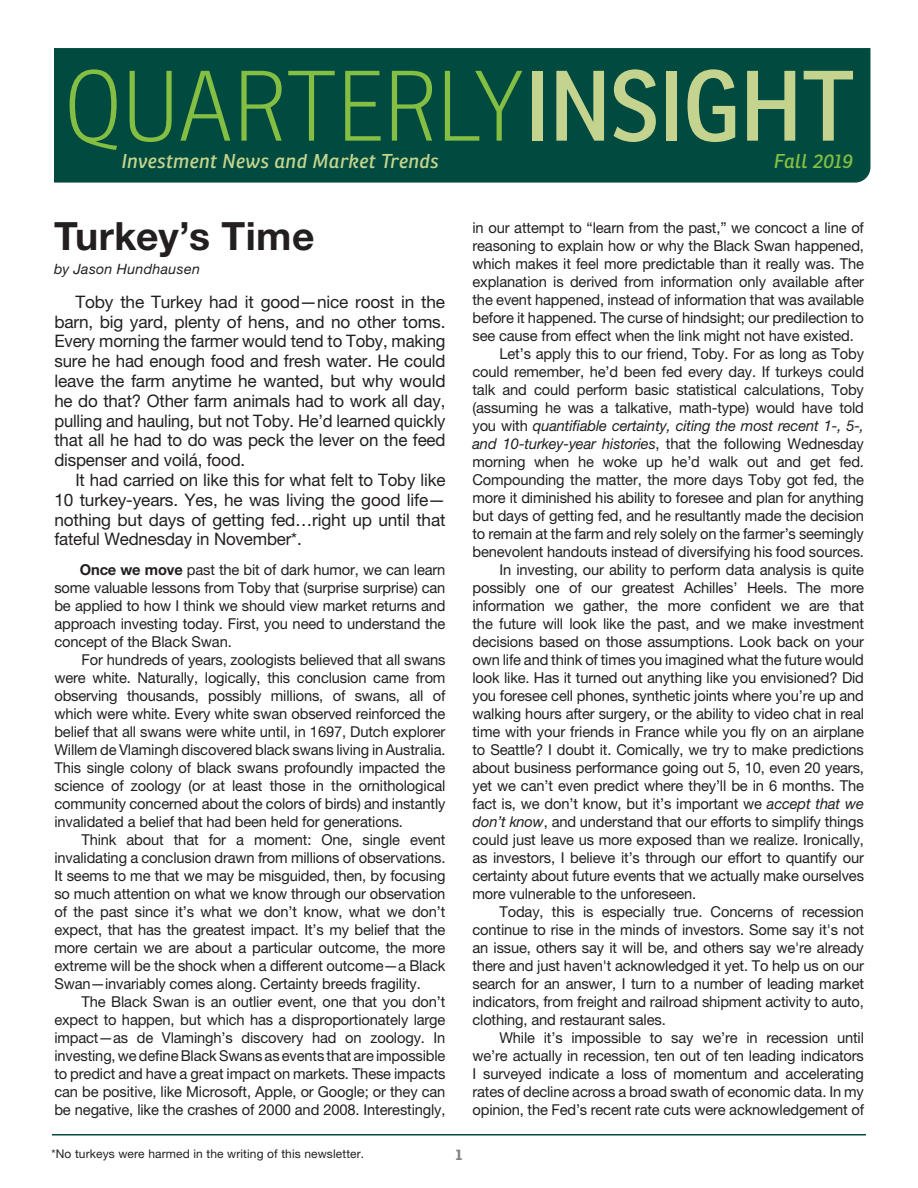
<style>
.page{position:relative;width:918px;height:1188px;background:#fff}
.page>*{position:absolute;margin:0;border:0;box-sizing:border-box;transform-origin:0 0}
.t1{font:100 97.2px "Ronnia Cond";letter-spacing:-.015em;color:#84be42;scale:1.1 1}
.t2{font:700 39px "Helvetica Neue LT Pro";letter-spacing:.01em;color:#231f20}
.t3{font:italic 19.5px "Ronnia";letter-spacing:.005em;color:#c4d48e}
.t4{font:italic 19.5px "Ronnia";letter-spacing:.005em;color:#84be42}
.t5{font:17.25px/19.8px "Helvetica Neue LT Pro";letter-spacing:-.01em;color:#231f20;text-align:justify}
.t6{font:15px/18px "Helvetica Neue LT Pro";letter-spacing:-.01em;color:#231f20;text-align:justify}
.t7{font:italic 15px "Helvetica Neue LT Pro";letter-spacing:-.01em;color:#231f20}
.t8{font:700 15px "Ronnia";color:#808180}
.t9{font:italic 14.25px "Helvetica Neue LT Pro";letter-spacing:.02em;color:#231f20}
.t10{font:12px "Helvetica Neue LT Pro";letter-spacing:.01em;color:#231f20}
.s1{font-weight:400;color:#c4d48e}
.s2{font-weight:700}
.s3{font-style:normal}
.s4{font-style:italic}
</style>
<div class="page">
<hr style="left:52px;top:1134px;width:814px;height:2px;background:#004a3f">
<div style="left:54px;top:48px;width:816px;height:135px;background:#004a3f"></div>
<h1 class="t1" style="left:64px;top:53px;width:720px">QUARTERLY<span class="s1">INSIGHT</span></h1>
<h3 class="t3" style="left:121px;top:149px;width:319px">Investment News and Market Trends</h3>
<h3 class="t4" style="left:773px;top:149px;width:81px">Fall 2019</h3>
<h2 class="t2" style="left:54px;top:212px;width:262px">Turkey’s Time</h2>
<p class="t9" style="left:54px;top:261px;width:147px">by Jason Hundhausen</p>
<p class="t5" style="left:54px;top:292px;width:393px;text-indent:21px">Toby the Turkey had it good—nice roost in the barn, big yard, plenty of hens, and no other toms.<br>Every morning the farmer would tend to Toby, making sure he had enough food and fresh water. He could leave the farm anytime he wanted, but why would he do that? Other farm animals had to work all day, pulling and hauling, but not Toby. He’d learned quickly that all he had to do was peck the lever on the feed dispenser and voilá, food.</p>
<p class="t5" style="left:54px;top:470px;width:393px;text-indent:21px">It had carried on like this for what felt to Toby like 10 turkey-years. Yes, he was living the good life— nothing but days of getting fed…right up until that fateful Wednesday in November*.</p>
<p class="t6" style="left:54px;top:561px;width:393px;text-indent:25px"><span class="s2">Once we move</span> past the bit of dark humor, we can learn some valuable lessons from Toby that (surprise surprise) can be applied to how I think we should view market returns and approach investing today. First, you need to understand the concept of the Black Swan.</p>
<p class="t6" style="left:54px;top:651px;width:393px;text-indent:27px">For hundreds of years, zoologists believed that all swans were white. Naturally, logically, this conclusion came from observing thousands, possibly millions, of swans, all of which were white. Every white swan observed reinforced the belief that all swans were white until, in 1697, Dutch explorer Willem de Vlamingh discovered black swans living in Australia.<br>This single colony of black swans profoundly impacted the science of zoology (or at least those in the ornithological community concerned about the colors of birds) and instantly invalidated a belief that had been held for generations.</p>
<p class="t6" style="left:54px;top:831px;width:393px;text-indent:27px">Think about that for a moment: One, single event invalidating a conclusion drawn from millions of observations.<br>It seems to me that we may be misguided, then, by focusing so much attention on what we know through our observation of the past since it’s what we don’t know, what we don’t expect, that has the greatest impact. It’s my belief that the more certain we are about a particular outcome, the more extreme will be the shock when a different outcome—a Black Swan—invariably comes along. Certainty breeds fragility.</p>
<p class="t6" style="left:54px;top:993px;width:393px;text-indent:27px">The Black Swan is an outlier event, one that you don’t expect to happen, but which has a disproportionately large impact—as de Vlamingh’s discovery had on zoology. In investing, we define Black Swans as events that are impossible to predict and have a great impact on markets. These impacts can be positive, like Microsoft, Apple, or Google; or they can be negative, like the crashes of 2000 and 2008. Interestingly,</p>
<p class="t6" style="left:472px;top:219px;width:393px">in our attempt to “learn from the past,” we concoct a line of</p>
<p class="t6" style="left:472px;top:237px;width:393px">reasoning to explain how or why the Black Swan happened,</p>
<p class="t6" style="left:472px;top:255px;width:393px">which makes it feel more predictable than it really was. The</p>
<p class="t6" style="left:472px;top:273px;width:393px">explanation is derived from information only available after</p>
<p class="t6" style="left:472px;top:291px;width:393px">the event happened, instead of information that was available</p>
<p class="t6" style="left:472px;top:309px;width:393px">before it happened. The curse of hindsight; our predilection to</p>
<p class="t6" style="left:472px;top:327px;width:383px">see cause from effect when the link might not have existed.</p>
<p class="t6" style="left:500px;top:345px;width:366px">Let’s apply this to our friend, Toby. For as long as Toby</p>
<p class="t6" style="left:472px;top:363px;width:393px">could remember, he’d been fed every day. If turkeys could</p>
<p class="t6" style="left:472px;top:381px;width:393px">talk and could perform basic statistical calculations, Toby</p>
<p class="t6" style="left:472px;top:399px;width:393px">(assuming he was a talkative, math-type) would have told</p>
<p class="t7" style="left:472px;top:417px;width:393px"><span class="s3">you with</span> quantifiable certainty, citing the most recent 1-, 5-,</p>
<p class="t7" style="left:472px;top:435px;width:393px">and 10-turkey-year histories<span class="s3">, that the following Wednesday</span></p>
<p class="t6" style="left:472px;top:453px;width:393px">morning when he woke up he’d walk out and get fed.</p>
<p class="t6" style="left:472px;top:471px;width:393px">Compounding the matter, the more days Toby got fed, the</p>
<p class="t6" style="left:472px;top:489px;width:393px">more it diminished his ability to foresee and plan for anything</p>
<p class="t6" style="left:472px;top:507px;width:393px">but days of getting fed, and he resultantly made the decision</p>
<p class="t6" style="left:472px;top:525px;width:393px">to remain at the farm and rely solely on the farmer’s seemingly</p>
<p class="t6" style="left:472px;top:543px;width:393px">benevolent handouts instead of diversifying his food sources.</p>
<p class="t6" style="left:500px;top:561px;width:366px">In investing, our ability to perform data analysis is quite</p>
<p class="t6" style="left:472px;top:579px;width:393px">possibly one of our greatest Achilles’ Heels. The more</p>
<p class="t6" style="left:472px;top:597px;width:393px">information we gather, the more confident we are that</p>
<p class="t6" style="left:472px;top:615px;width:393px">the future will look like the past, and we make investment</p>
<p class="t6" style="left:472px;top:633px;width:393px">decisions based on those assumptions. Look back on your</p>
<p class="t6" style="left:472px;top:651px;width:393px">own life and think of times you imagined what the future would</p>
<p class="t6" style="left:472px;top:669px;width:393px">look like. Has it turned out anything like you envisioned? Did</p>
<p class="t6" style="left:472px;top:687px;width:393px">you foresee cell phones, synthetic joints where you’re up and</p>
<p class="t6" style="left:472px;top:705px;width:393px">walking hours after surgery, or the ability to video chat in real</p>
<p class="t6" style="left:472px;top:723px;width:393px">time with your friends in France while you fly on an airplane</p>
<p class="t6" style="left:472px;top:741px;width:393px">to Seattle? I doubt it. Comically, we try to make predictions</p>
<p class="t6" style="left:472px;top:759px;width:393px">about business performance going out 5, 10, even 20 years,</p>
<p class="t6" style="left:472px;top:777px;width:393px">yet we can’t even predict where they’ll be in 6 months. The</p>
<p class="t6" style="left:472px;top:795px;width:393px">fact is, we don’t know, but it’s important we <span class="s4">accept that we</span></p>
<p class="t6" style="left:472px;top:813px;width:393px"><span class="s4">don’t know</span>, and understand that our efforts to simplify things</p>
<p class="t6" style="left:472px;top:831px;width:393px">could just leave us more exposed than we realize. Ironically,</p>
<p class="t6" style="left:472px;top:849px;width:393px">as investors, I believe it’s through our effort to quantify our</p>
<p class="t6" style="left:472px;top:867px;width:393px">certainty about future events that we actually make ourselves</p>
<p class="t6" style="left:472px;top:885px;width:225px">more vulnerable to the unforeseen.</p>
<p class="t6" style="left:500px;top:903px;width:366px">Today, this is especially true. Concerns of recession</p>
<p class="t6" style="left:472px;top:921px;width:393px">continue to rise in the minds of investors. Some say it's not</p>
<p class="t6" style="left:472px;top:939px;width:393px">an issue, others say it will be, and others say we're already</p>
<p class="t6" style="left:472px;top:957px;width:393px">there and just haven't acknowledged it yet. To help us on our</p>
<p class="t6" style="left:472px;top:975px;width:393px">search for an answer, I turn to a number of leading market</p>
<p class="t6" style="left:472px;top:993px;width:393px">indicators, from freight and railroad shipment activity to auto,</p>
<p class="t6" style="left:472px;top:1011px;width:195px">clothing, and restaurant sales.</p>
<p class="t6" style="left:500px;top:1029px;width:366px">While it’s impossible to say we’re in recession until</p>
<p class="t6" style="left:472px;top:1047px;width:393px">we’re actually in recession, ten out of ten leading indicators</p>
<p class="t6" style="left:472px;top:1065px;width:393px">I surveyed indicate a loss of momentum and accelerating</p>
<p class="t6" style="left:472px;top:1083px;width:393px">rates of decline across a broad swath of economic data. In my</p>
<p class="t6" style="left:472px;top:1101px;width:393px">opinion, the Fed’s recent rate cuts were acknowledgement of</p>
<p class="t10" style="left:51px;top:1147px;width:314px">*No turkeys were harmed in the writing of this newsletter.</p>
<p class="t8" style="left:456px;top:1145px;width:8px">1</p>
</div>
